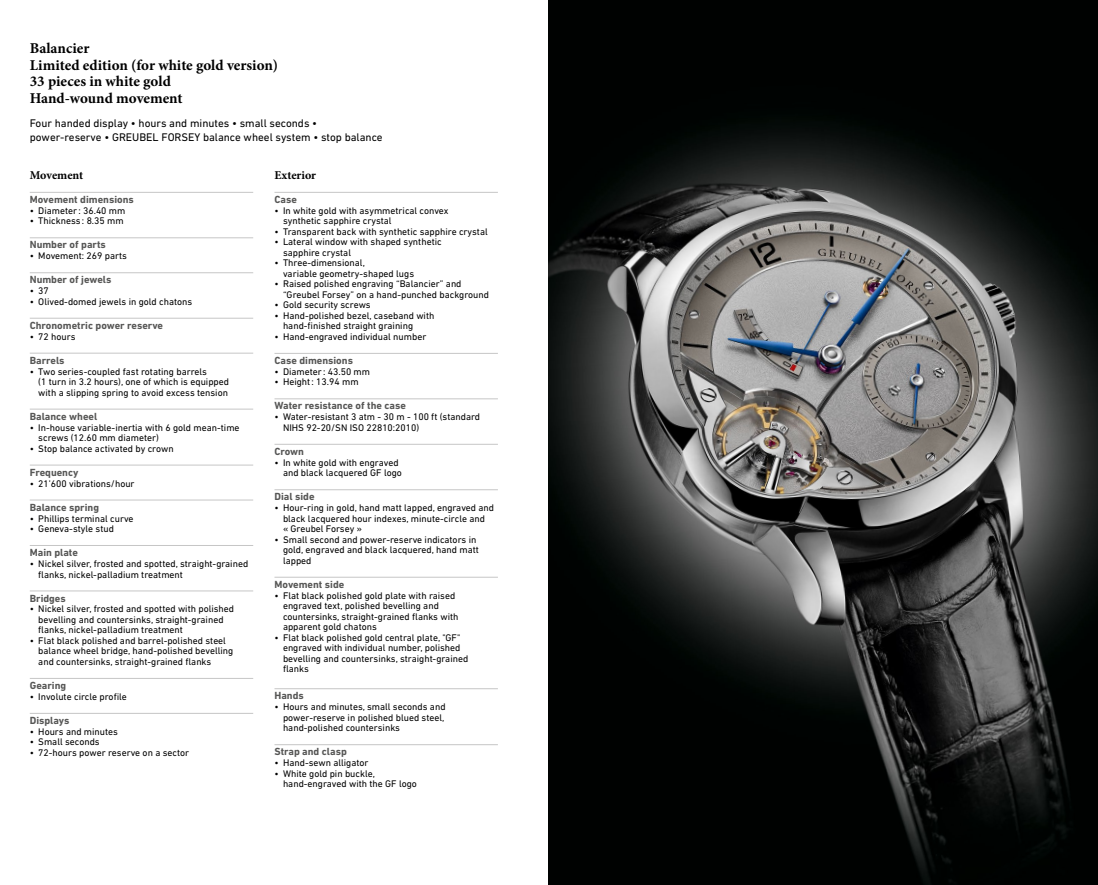
<style>
.page{position:relative;width:1098px;height:885px;background:#fff}
.page>*{position:absolute;margin:0;border:0;box-sizing:border-box;transform-origin:0 0}
.Titre1{font:700 15px "Minion Pro";color:#000}
.texte2{font:700 12px "Minion Pro";letter-spacing:-.005em;color:#000}
.Ss_Titre1{font:700 12px "Minion Pro";color:#000}
.texte2-2{font:11.25px/13.5px "DIN Next LT Pro";color:#000}
.Ss_Titre2{font:700 10.5px "DIN Next LT Pro";color:#575756}
.texte1{font:9.75px/10.5px "DIN Next LT Pro";color:#000}
</style>
<div class="page">
<img style="left:549px;top:0;width:548px;height:884px">
<hr style="left:30px;top:192px;width:223px;height:1px;background:#c6c6c6">
<hr style="left:30px;top:237px;width:223px;height:1px;background:#c6c6c6">
<hr style="left:30px;top:272px;width:223px;height:1px;background:#c6c6c6">
<hr style="left:30px;top:318px;width:223px;height:1px;background:#c6c6c6">
<hr style="left:30px;top:353px;width:223px;height:1px;background:#c6c6c6">
<hr style="left:30px;top:408px;width:223px;height:1px;background:#c6c6c6">
<hr style="left:30px;top:464px;width:223px;height:1px;background:#c6c6c6">
<hr style="left:30px;top:499px;width:223px;height:1px;background:#c6c6c6">
<hr style="left:30px;top:545px;width:223px;height:1px;background:#c6c6c6">
<hr style="left:30px;top:590px;width:223px;height:1px;background:#c6c6c6">
<hr style="left:30px;top:678px;width:223px;height:1px;background:#c6c6c6">
<hr style="left:30px;top:713px;width:223px;height:1px;background:#c6c6c6">
<hr style="left:274px;top:192px;width:223px;height:1px;background:#c6c6c6">
<hr style="left:274px;top:353px;width:223px;height:1px;background:#c6c6c6">
<hr style="left:274px;top:398px;width:223px;height:1px;background:#c6c6c6">
<hr style="left:274px;top:444px;width:223px;height:1px;background:#c6c6c6">
<hr style="left:274px;top:489px;width:223px;height:1px;background:#c6c6c6">
<hr style="left:274px;top:576px;width:223px;height:1px;background:#c6c6c6">
<hr style="left:274px;top:688px;width:223px;height:1px;background:#c6c6c6">
<hr style="left:274px;top:744px;width:223px;height:1px;background:#c6c6c6">
<p class="Titre1" style="left:30px;top:38px;width:61px">Balancier</p>
<p class="Titre1" style="left:30px;top:55px;width:250px">Limited edition (for white gold version)</p>
<p class="Titre1" style="left:30px;top:71px;width:143px">33 pieces in white gold</p>
<p class="Titre1" style="left:30px;top:88px;width:154px">Hand-wound movement</p>
<p class="texte2-2" style="left:30px;top:116px;width:354px">Four handed display • hours and minutes • small seconds • power-reserve • GREUBEL FORSEY balance wheel system • stop balance</p>
<p class="texte2" style="left:30px;top:167px;width:55px">Movement</p>
<p class="Ss_Titre2" style="left:30px;top:193px;width:105px">Movement dimensions</p>
<p class="texte1" style="left:30px;top:205px;width:97px">• Diameter : 36.40 mm</p>
<p class="texte1" style="left:30px;top:216px;width:95px">• Thickness : 8.35 mm</p>
<p class="Ss_Titre2" style="left:30px;top:239px;width:77px">Number of parts</p>
<p class="texte1" style="left:30px;top:250px;width:99px">• Movement: 269 parts</p>
<p class="Ss_Titre2" style="left:30px;top:273px;width:83px">Number of jewels</p>
<p class="texte1" style="left:30px;top:285px;width:21px">• 37</p>
<p class="texte1" style="left:30px;top:296px;width:164px">• Olived-domed jewels in gold chatons</p>
<p class="Ss_Titre2" style="left:30px;top:319px;width:135px">Chronometric power reserve</p>
<p class="texte1" style="left:30px;top:331px;width:47px">• 72 hours</p>
<p class="Ss_Titre2" style="left:30px;top:354px;width:36px">Barrels</p>
<p class="texte1" style="left:38px;top:366px;width:192px;text-indent:-9px">• Two series-coupled fast rotating barrels<br>(1 turn in 3.2 hours), one of which is equipped with a slipping spring to avoid excess tension</p>
<p class="Ss_Titre2" style="left:30px;top:410px;width:69px">Balance wheel</p>
<p class="texte1" style="left:38px;top:422px;width:203px;text-indent:-9px">• In-house variable-inertia with 6 gold mean-time screws (12.60 mm diameter)</p>
<p class="texte1" style="left:30px;top:443px;width:145px">• Stop balance activated by crown</p>
<p class="Ss_Titre2" style="left:30px;top:466px;width:50px">Frequency</p>
<p class="texte1" style="left:30px;top:478px;width:106px">• 21’600 vibrations/hour</p>
<p class="Ss_Titre2" style="left:30px;top:501px;width:71px">Balance spring</p>
<p class="texte1" style="left:30px;top:513px;width:105px">• Phillips terminal curve</p>
<p class="texte1" style="left:30px;top:523px;width:86px">• Geneva-style stud</p>
<p class="Ss_Titre2" style="left:30px;top:546px;width:50px">Main plate</p>
<p class="texte1" style="left:38px;top:558px;width:211px;text-indent:-9px">• Nickel silver, frosted and spotted, straight-grained flanks, nickel-palladium treatment</p>
<p class="Ss_Titre2" style="left:30px;top:591px;width:37px">Bridges</p>
<p class="texte1" style="left:38px;top:603px;width:197px;text-indent:-9px">• Nickel silver, frosted and spotted with polished bevelling and countersinks, straight-grained flanks, nickel-palladium treatment</p>
<p class="texte1" style="left:38px;top:635px;width:196px;text-indent:-9px">• Flat black polished and barrel-polished steel balance wheel bridge, hand-polished bevelling and countersinks, straight-grained flanks</p>
<p class="Ss_Titre2" style="left:30px;top:679px;width:38px">Gearing</p>
<p class="texte1" style="left:30px;top:691px;width:99px">• Involute circle profile</p>
<p class="Ss_Titre2" style="left:30px;top:714px;width:41px">Displays</p>
<p class="texte1" style="left:30px;top:726px;width:90px">• Hours and minutes</p>
<p class="texte1" style="left:30px;top:736px;width:71px">• Small seconds</p>
<p class="texte1" style="left:30px;top:747px;width:161px">• 72-hours power reserve on a sector</p>
<p class="Ss_Titre1" style="left:274px;top:167px;width:43px">Exterior</p>
<p class="Ss_Titre2" style="left:274px;top:193px;width:24px">Case</p>
<p class="texte1" style="left:283px;top:205px;width:167px;text-indent:-9px">• In white gold with asymmetrical convex synthetic sapphire crystal</p>
<p class="texte1" style="left:274px;top:226px;width:215px">• Transparent back with synthetic sapphire crystal</p>
<p class="texte1" style="left:283px;top:237px;width:160px;text-indent:-9px">• Lateral window with shaped synthetic sapphire crystal</p>
<p class="texte1" style="left:283px;top:258px;width:132px;text-indent:-9px">• Three-dimensional,<br>variable geometry-shaped lugs</p>
<p class="texte1" style="left:283px;top:279px;width:207px;text-indent:-9px">• Raised polished engraving “Balancier” and “Greubel Forsey” on a hand-punched background</p>
<p class="texte1" style="left:274px;top:300px;width:98px">• Gold security screws</p>
<p class="texte1" style="left:283px;top:310px;width:153px;text-indent:-9px">• Hand-polished bezel, caseband with hand-finished straight graining</p>
<p class="texte1" style="left:274px;top:331px;width:153px">• Hand-engraved individual number</p>
<p class="Ss_Titre2" style="left:274px;top:354px;width:80px">Case dimensions</p>
<p class="texte1" style="left:274px;top:366px;width:97px">• Diameter : 43.50 mm</p>
<p class="texte1" style="left:274px;top:376px;width:86px">• Height: 13.94 mm</p>
<p class="Ss_Titre2" style="left:274px;top:399px;width:133px">Water resistance of the case</p>
<p class="texte1" style="left:283px;top:411px;width:199px;text-indent:-9px">• Water-resistant 3 atm - 30 m - 100 ft (standard<br>NIHS 92-20/SN ISO 22810:2010)</p>
<p class="Ss_Titre2" style="left:274px;top:445px;width:31px">Crown</p>
<p class="texte1" style="left:283px;top:457px;width:120px;text-indent:-9px">• In white gold with engraved and black lacquered GF logo</p>
<p class="Ss_Titre2" style="left:274px;top:490px;width:42px">Dial side</p>
<p class="texte1" style="left:283px;top:502px;width:212px;text-indent:-9px">• Hour-ring in gold, hand matt lapped, engraved and black lacquered hour indexes, minute-circle and<br>« Greubel Forsey »</p>
<p class="texte1" style="left:283px;top:534px;width:197px;text-indent:-9px">• Small second and power-reserve indicators in gold, engraved and black lacquered, hand matt lapped</p>
<p class="Ss_Titre2" style="left:274px;top:578px;width:71px">Movement side</p>
<p class="texte1" style="left:283px;top:590px;width:177px;text-indent:-9px">• Flat black polished gold plate with raised engraved text, polished bevelling and countersinks, straight-grained flanks with apparent gold chatons</p>
<p class="texte1" style="left:283px;top:632px;width:187px;text-indent:-9px">• Flat black polished gold central plate, "GF" engraved with individual number, polished bevelling and countersinks, straight-grained flanks</p>
<p class="Ss_Titre2" style="left:274px;top:689px;width:31px">Hands</p>
<p class="texte1" style="left:283px;top:701px;width:164px;text-align:justify;text-indent:-9px">• Hours and minutes, small seconds and power-reserve in polished blued steel, hand-polished countersinks</p>
<p class="Ss_Titre2" style="left:274px;top:745px;width:74px">Strap and clasp</p>
<p class="texte1" style="left:274px;top:757px;width:96px">• Hand-sewn alligator</p>
<p class="texte1" style="left:283px;top:768px;width:135px;text-indent:-9px">• White gold pin buckle, hand-engraved with the GF logo</p>
</div>
